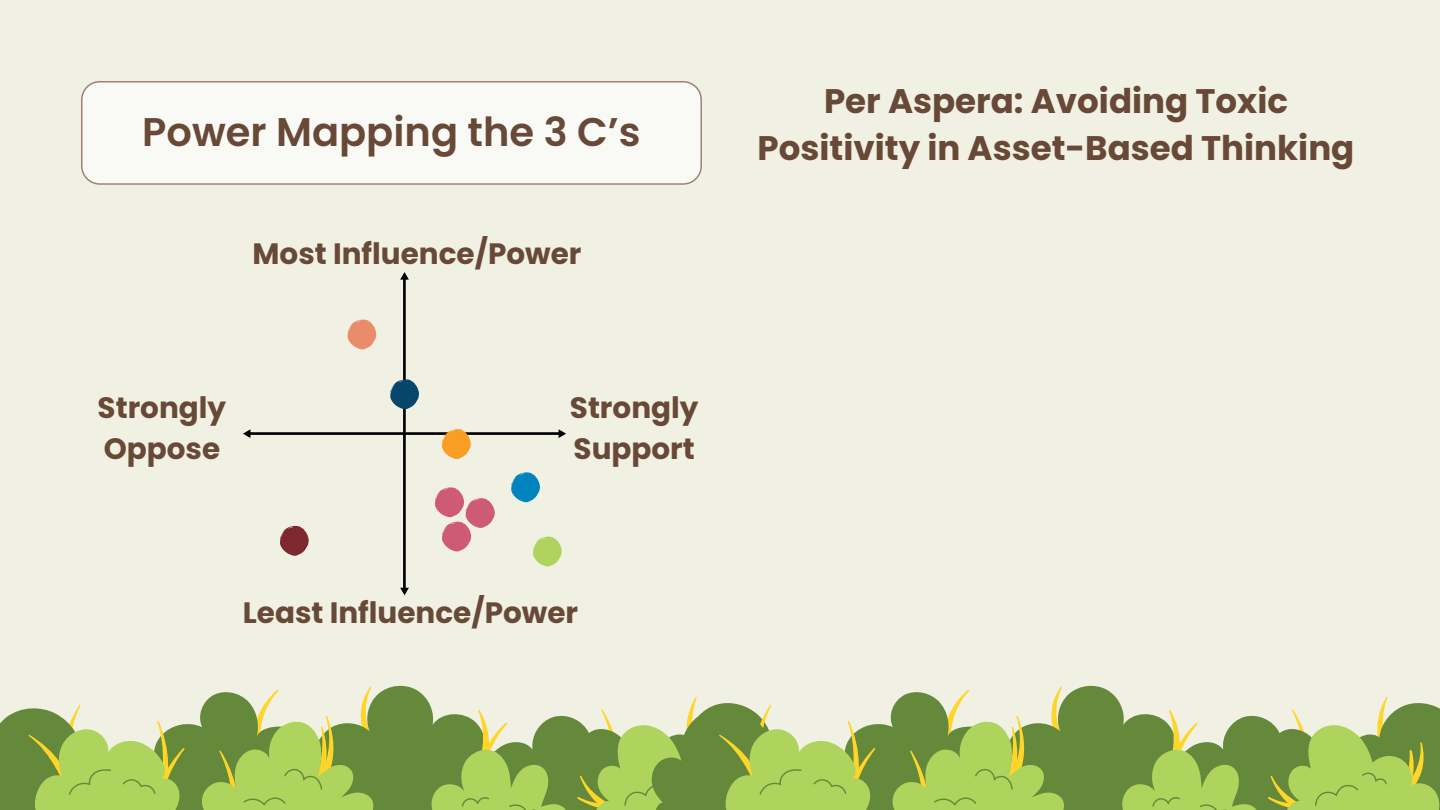
<style>
.page{position:relative;width:1440px;height:810px;background:#f0f1e3}
.page>*{position:absolute;margin:0;border:0;box-sizing:border-box;transform-origin:0 0}
.t1{font:600 40px "Poppins";color:#684836}
.t2{font:700 34.1px/47.2px "Poppins";color:#684836;text-align:center}
.t3{font:700 29.5px "Poppins";color:#684836}
</style>
<div class="page">
<svg style="left:0;top:686px;width:1440px;height:124px"></svg>
<div style="left:81px;top:81px;width:621px;height:104px;background:#f9faf5"></div>
<svg style="left:243px;top:272px;width:323px;height:323px"></svg>
<svg style="left:533px;top:536px;width:29px;height:30px"></svg>
<svg style="left:511px;top:472px;width:29px;height:30px"></svg>
<svg style="left:442px;top:429px;width:29px;height:30px"></svg>
<svg style="left:348px;top:319px;width:28px;height:30px"></svg>
<svg style="left:390px;top:379px;width:29px;height:30px"></svg>
<svg style="left:280px;top:526px;width:29px;height:30px"></svg>
<svg style="left:435px;top:487px;width:60px;height:65px"></svg>
<h1 class="t1" style="left:142px;top:104px;width:500px">Power Mapping the 3 C’s</h1>
<p class="t3" style="left:253px;top:233px;width:330px">Most Influence/Power</p>
<p class="t3" style="left:98px;top:387px;width:130px">Strongly</p>
<p class="t3" style="left:104px;top:428px;width:118px">Oppose</p>
<p class="t3" style="left:570px;top:387px;width:130px">Strongly</p>
<p class="t3" style="left:574px;top:428px;width:123px">Support</p>
<p class="t3" style="left:243px;top:592px;width:337px">Least Influence/Power</p>
<h2 class="t2" style="left:758px;top:77px;width:598px">Per Aspera: Avoiding Toxic<br>Positivity in Asset-Based Thinking</h2>
</div>
